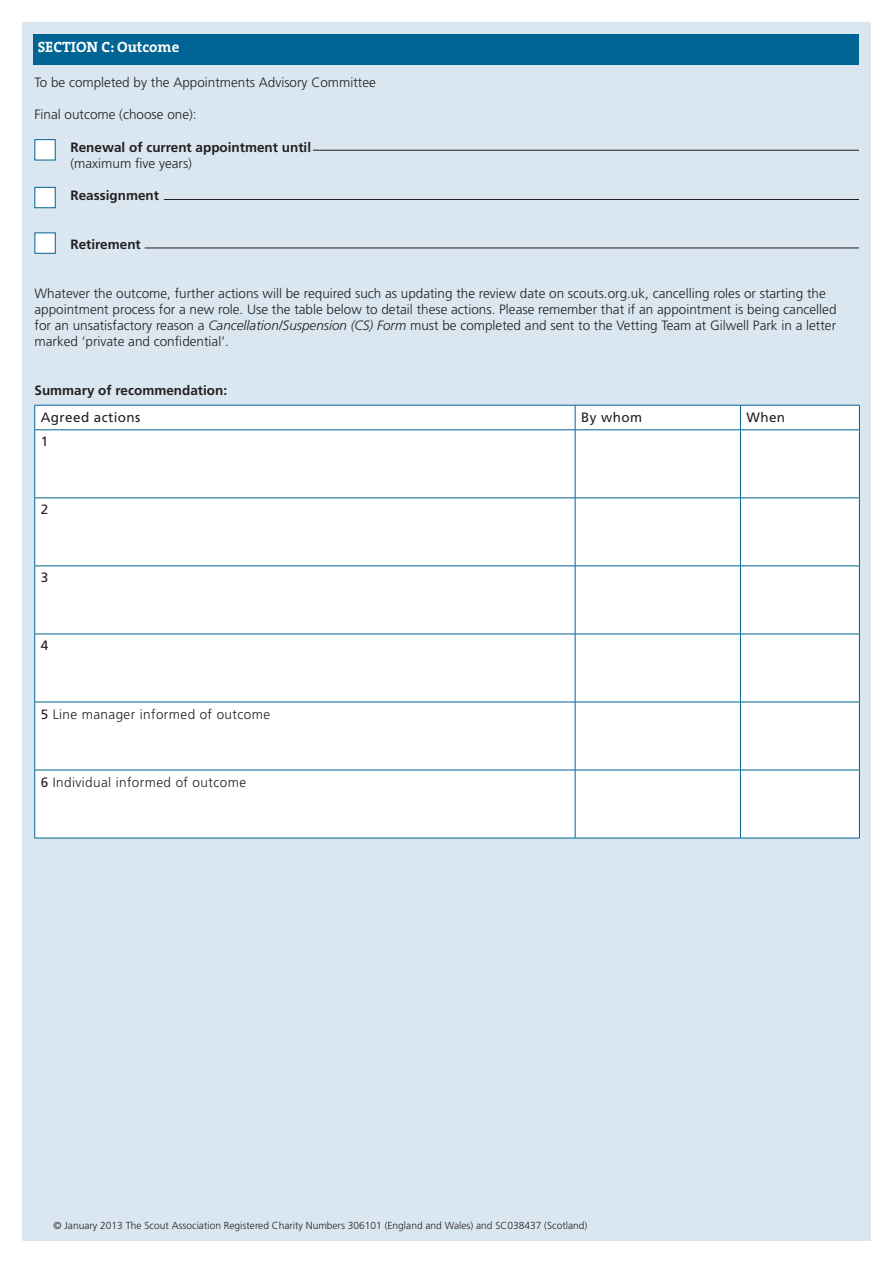
<style>
.page{position:relative;width:893px;height:1263px;background:#fff}
.page>*{position:absolute;margin:0;border:0;box-sizing:border-box;transform-origin:0 0}
.t1{font:15px "The Serif HP7 Bld";color:#fff}
.t2{font:300 13.5px/16.2px "Frutiger";color:#231f20}
.t3{font:700 13.5px "Frutiger";color:#231f20}
.t4{font:300 13.5px "Frutiger";letter-spacing:.03em;color:#231f20}
.t5{font:13.5px "Frutiger";letter-spacing:.03em;color:#231f20}
.t6{font:300 10.2px "Frutiger";color:#231f20}
.s1{font-style:italic}
.s2{font-weight:400}
</style>
<div class="page">
<div style="left:22px;top:22px;width:849px;height:1219px;background:#dae7f1"></div>
<div style="left:34px;top:34px;width:825px;height:30px;background:#006494"></div>
<div style="left:34px;top:139px;width:22px;height:21px;background:#fff;border:1px solid #006494"></div>
<div style="left:34px;top:187px;width:22px;height:21px;background:#fff;border:1px solid #006494"></div>
<div style="left:35px;top:232px;width:21px;height:22px;background:#fff;border:1px solid #006494"></div>
<hr style="left:313px;top:150px;width:546px;height:1px;background:#231f20">
<hr style="left:164px;top:199px;width:695px;height:1px;background:#231f20">
<hr style="left:145px;top:248px;width:714px;height:1px;background:#231f20">
<div style="left:35px;top:406px;width:824px;height:432px;background:#fff"></div>
<svg style="left:34px;top:405px;width:1px;height:25px"></svg>
<svg style="left:575px;top:406px;width:1px;height:24px"></svg>
<svg style="left:740px;top:406px;width:1px;height:24px"></svg>
<hr style="left:34px;top:430px;width:1px;height:68px;background:#006494">
<hr style="left:575px;top:430px;width:1px;height:68px;background:#006494">
<hr style="left:740px;top:430px;width:1px;height:68px;background:#006494">
<hr style="left:34px;top:498px;width:1px;height:68px;background:#006494">
<hr style="left:575px;top:498px;width:1px;height:68px;background:#006494">
<hr style="left:740px;top:498px;width:1px;height:68px;background:#006494">
<hr style="left:35px;top:405px;width:540px;height:1px;background:#006494">
<hr style="left:575px;top:405px;width:165px;height:1px;background:#006494">
<hr style="left:740px;top:405px;width:120px;height:1px;background:#006494">
<svg style="left:859px;top:405px;width:1px;height:25px"></svg>
<hr style="left:859px;top:430px;width:1px;height:68px;background:#006494">
<hr style="left:859px;top:498px;width:1px;height:68px;background:#006494">
<hr style="left:34px;top:566px;width:1px;height:68px;background:#006494">
<hr style="left:575px;top:566px;width:1px;height:68px;background:#006494">
<hr style="left:740px;top:566px;width:1px;height:68px;background:#006494">
<hr style="left:34px;top:634px;width:1px;height:68px;background:#006494">
<hr style="left:575px;top:634px;width:1px;height:68px;background:#006494">
<hr style="left:740px;top:634px;width:1px;height:68px;background:#006494">
<hr style="left:34px;top:702px;width:1px;height:68px;background:#006494">
<hr style="left:575px;top:702px;width:1px;height:68px;background:#006494">
<hr style="left:740px;top:702px;width:1px;height:68px;background:#006494">
<hr style="left:34px;top:770px;width:1px;height:68px;background:#006494">
<hr style="left:575px;top:770px;width:1px;height:68px;background:#006494">
<hr style="left:740px;top:770px;width:1px;height:68px;background:#006494">
<hr style="left:35px;top:430px;width:540px;height:1px;background:#006494">
<hr style="left:575px;top:430px;width:165px;height:1px;background:#006494">
<hr style="left:740px;top:430px;width:120px;height:1px;background:#006494">
<hr style="left:35px;top:498px;width:540px;height:1px;background:#006494">
<hr style="left:575px;top:498px;width:165px;height:1px;background:#006494">
<hr style="left:740px;top:498px;width:120px;height:1px;background:#006494">
<hr style="left:35px;top:566px;width:540px;height:1px;background:#006494">
<hr style="left:575px;top:566px;width:165px;height:1px;background:#006494">
<hr style="left:740px;top:566px;width:120px;height:1px;background:#006494">
<hr style="left:859px;top:566px;width:1px;height:68px;background:#006494">
<hr style="left:859px;top:634px;width:1px;height:68px;background:#006494">
<hr style="left:859px;top:702px;width:1px;height:68px;background:#006494">
<hr style="left:859px;top:770px;width:1px;height:68px;background:#006494">
<hr style="left:35px;top:634px;width:540px;height:1px;background:#006494">
<hr style="left:575px;top:634px;width:165px;height:1px;background:#006494">
<hr style="left:740px;top:634px;width:120px;height:1px;background:#006494">
<hr style="left:35px;top:702px;width:540px;height:1px;background:#006494">
<hr style="left:575px;top:702px;width:165px;height:1px;background:#006494">
<hr style="left:740px;top:702px;width:120px;height:1px;background:#006494">
<hr style="left:35px;top:770px;width:540px;height:1px;background:#006494">
<hr style="left:575px;top:770px;width:165px;height:1px;background:#006494">
<hr style="left:740px;top:770px;width:120px;height:1px;background:#006494">
<hr style="left:35px;top:838px;width:540px;height:1px;background:#006494">
<hr style="left:575px;top:838px;width:165px;height:1px;background:#006494">
<hr style="left:740px;top:838px;width:120px;height:1px;background:#006494">
<p class="t1" style="left:38px;top:36px;width:143px">SECTION C: Outcome</p>
<p class="t2" style="left:35px;top:74px;width:343px">To be completed by the Appointments Advisory Committee</p>
<p class="t2" style="left:35px;top:107px;width:164px">Final outcome (choose one):</p>
<p class="t3" style="left:71px;top:139px;width:242px">Renewal of current appointment until</p>
<p class="t2" style="left:71px;top:155px;width:123px">(maximum five years)</p>
<p class="t3" style="left:71px;top:188px;width:90px">Reassignment</p>
<p class="t3" style="left:71px;top:236px;width:72px">Retirement</p>
<p class="t2" style="left:35px;top:285px;width:803px">Whatever the outcome, further actions will be required such as updating the review date on scouts.org.uk, cancelling roles or starting the appointment process for a new role. Use the table below to detail these actions. Please remember that if an appointment is being cancelled for an unsatisfactory reason a <span class="s1">Cancellation/Suspension (CS) Form</span> must be completed and sent to the Vetting Team at Gilwell Park in a letter marked ‘private and confidential’.</p>
<p class="t3" style="left:35px;top:382px;width:194px">Summary of recommendation:</p>
<p class="t5" style="left:41px;top:409px;width:101px">Agreed actions</p>
<p class="t5" style="left:581px;top:409px;width:62px">By whom</p>
<p class="t5" style="left:746px;top:409px;width:40px">When</p>
<p class="t5" style="left:41px;top:434px;width:9px">1</p>
<p class="t5" style="left:41px;top:502px;width:9px">2</p>
<p class="t5" style="left:41px;top:570px;width:9px">3</p>
<p class="t5" style="left:41px;top:638px;width:9px">4</p>
<p class="t4" style="left:41px;top:706px;width:231px"><span class="s2">5</span> Line manager informed of outcome</p>
<p class="t4" style="left:41px;top:774px;width:207px"><span class="s2">6</span> Individual informed of outcome</p>
<p class="t6" style="left:54px;top:1220px;width:535px">© January 2013 The Scout Association Registered Charity Numbers 306101 (England and Wales) and SC038437 (Scotland)</p>
</div>
